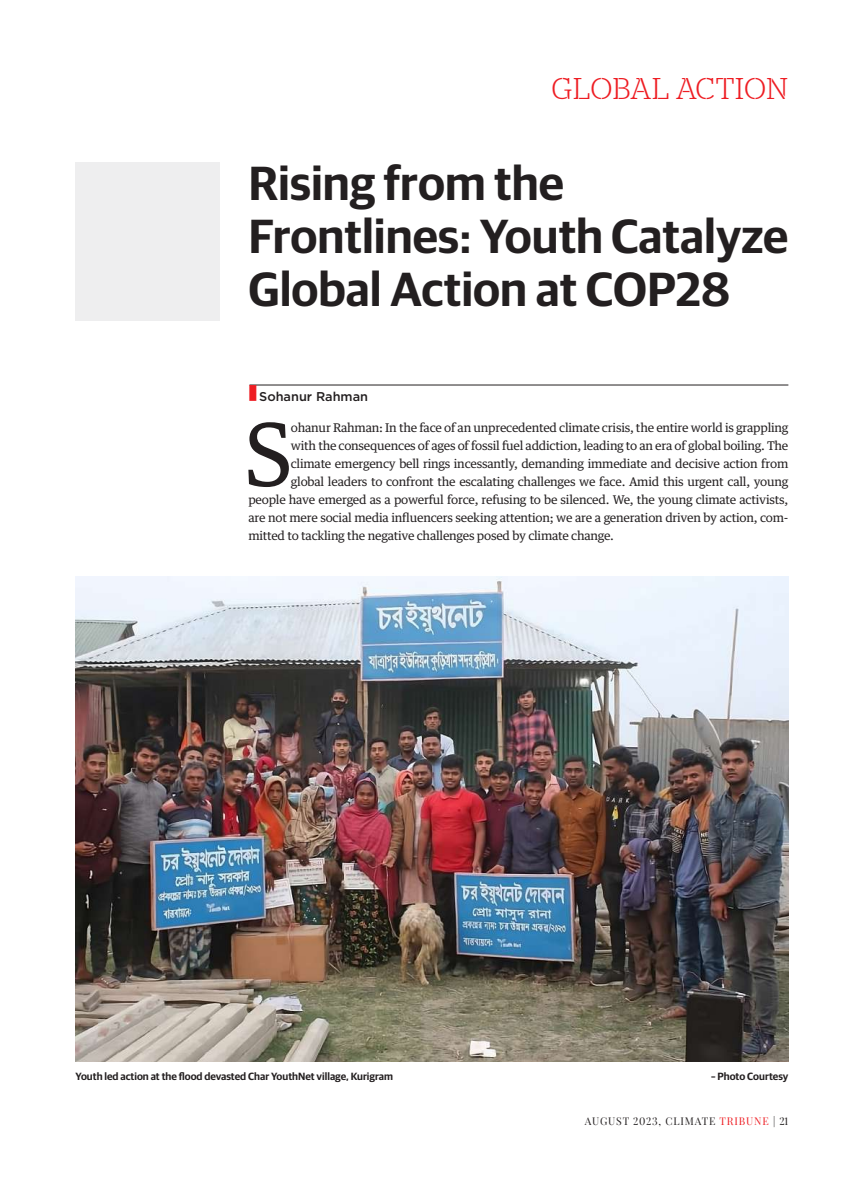
<style>
.page{position:relative;width:864px;height:1188px;background:#fff}
.page>*{position:absolute;margin:0;border:0;box-sizing:border-box;transform-origin:0 0}
.t1{font:86.85px "Guardian Text Egyp";color:#231f20}
.t2{font:600 48px/52.8px "Guardian Sans";color:#231f20}
.t3{font:300 30px "Stag Stencil";letter-spacing:.01em;color:#ee1d23}
.t4{font:500 12.75px "Gotham";color:#231f20}
.t5{font:12px "Guardian Text Egyp";letter-spacing:-.02em;color:#231f20}
.t6{font:600 10.5px "Guardian Sans";color:#231f20}
.t7{font:10.5px "Playfair Display";letter-spacing:.08em;color:#231f20}
.s1{color:#ee1d23}
</style>
<div class="page">
<img style="left:76px;top:576px;width:712px;height:486px">
<hr style="left:249px;top:385px;width:539px;height:1px;background:#231f20">
<div style="left:76px;top:162px;width:144px;height:158px;background:#eeeeef"></div>
<h3 class="t3" style="left:552px;top:72px;width:238px">GLOBAL ACTION</h3>
<h2 class="t2" style="left:248px;top:153px;width:541px">Rising from the<br>Frontlines: Youth Catalyze<br>Global Action at COP28</h2>
<p class="t4" style="left:248px;top:388px;width:121px"><span class="s1">■</span> Sohanur Rahman</p>
<h1 class="t1" style="left:244px;top:382px;width:50px">S</h1>
<p class="t5" style="left:291px;top:418px;width:499px">ohanur Rahman: In the face of an unprecedented climate crisis, the entire world is grappling</p>
<p class="t5" style="left:291px;top:436px;width:499px">with the consequences of ages of fossil fuel addiction, leading to an era of global boiling. The</p>
<p class="t5" style="left:291px;top:454px;width:499px">climate emergency bell rings incessantly, demanding immediate and decisive action from</p>
<p class="t5" style="left:291px;top:472px;width:499px">global leaders to confront the escalating challenges we face. Amid this urgent call, young</p>
<p class="t5" style="left:248px;top:490px;width:541px">people have emerged as a powerful force, refusing to be silenced. We, the young climate activists,</p>
<p class="t5" style="left:248px;top:508px;width:541px">are not mere social media influencers seeking attention; we are a generation driven by action, com-</p>
<p class="t5" style="left:248px;top:526px;width:367px">mitted to tackling the negative challenges posed by climate change.</p>
<p class="t6" style="left:76px;top:1069px;width:319px">Youth led action at the flood devasted Char YouthNet village, Kurigram</p>
<p class="t6" style="left:711px;top:1069px;width:79px">– Photo Courtesy</p>
<p class="t7" style="left:585px;top:1115px;width:205px">AUGUST 2023, CLIMATE <span class="s1">TRIBUNE</span> | 21</p>
</div>
